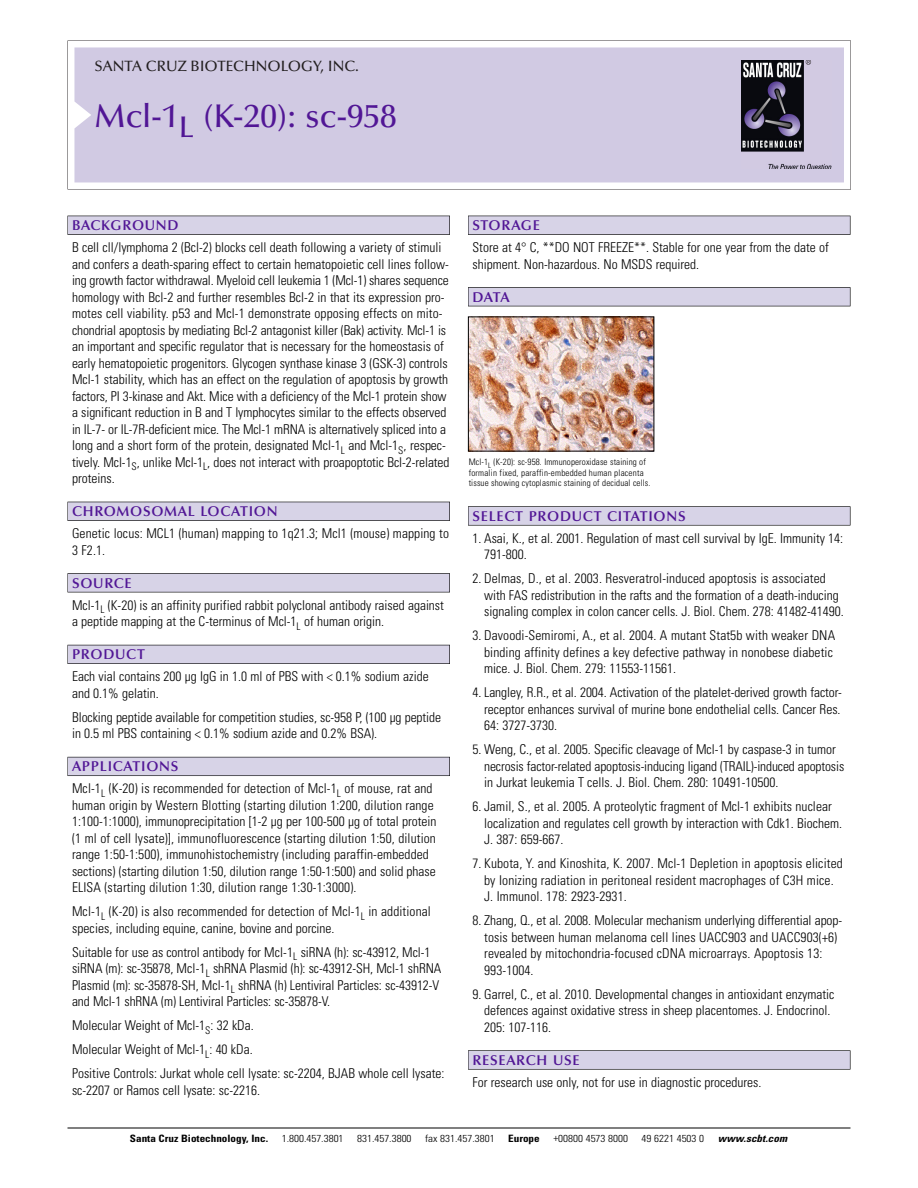
<style>
.page{position:relative;width:918px;height:1188px;background:#fff}
.page>*{position:absolute;margin:0;border:0;box-sizing:border-box;transform-origin:0 0}
.t1{font:500 33px "Optima";color:#511695}
.t2{font:500 15px "Optima";color:#231f20}
.t3{font:600 14.25px "Optima";letter-spacing:.05em;color:#511695}
.t4{font:300 condensed 13.5px/16.5px "Univers";color:#000}
.t5{font:300 condensed 10.2px "Univers";color:#000;scale:1.1 1}
.t6{font:700 condensed 10.2px "Univers";color:#000;scale:1.1 1}
.t7{font:italic 700 condensed 10.2px "Univers";letter-spacing:.005em;color:#000;scale:1.1 1}
.t8{font:300 condensed 9px/10.5px "Univers";letter-spacing:.015em;color:#000}
</style>
<div class="page">
<svg style="left:68px;top:40px;width:783px;height:149px"></svg>
<div style="left:74px;top:47px;width:770px;height:135px;background:#d1cae3"></div>
<img style="left:741px;top:60px;width:90px;height:108px">
<div style="left:68px;top:216px;width:382px;height:19px;background:#525155"></div>
<div style="left:68px;top:216px;width:381px;height:18px;background:#d7d3e7"></div>
<div style="left:68px;top:502px;width:382px;height:19px;background:#515055"></div>
<div style="left:68px;top:502px;width:381px;height:18px;background:#d7d3e7"></div>
<div style="left:68px;top:573px;width:382px;height:19px;background:#545357"></div>
<div style="left:68px;top:574px;width:381px;height:18px;background:#d7d3e7"></div>
<div style="left:68px;top:645px;width:382px;height:19px;background:#54535a"></div>
<div style="left:68px;top:645px;width:381px;height:18px;background:#d7d3e7"></div>
<div style="left:68px;top:757px;width:382px;height:19px;background:#5b5a62"></div>
<div style="left:68px;top:757px;width:381px;height:18px;background:#d7d3e7"></div>
<div style="left:468px;top:216px;width:382px;height:19px;background:#525155"></div>
<div style="left:468px;top:216px;width:382px;height:18px;background:#d7d3e7"></div>
<div style="left:468px;top:287px;width:382px;height:19px;background:#525155"></div>
<div style="left:468px;top:288px;width:382px;height:18px;background:#d7d3e7"></div>
<svg style="left:468px;top:506px;width:382px;height:20px"></svg>
<div style="left:468px;top:507px;width:382px;height:18px;background:#d7d3e7"></div>
<div style="left:468px;top:1050px;width:382px;height:20px;background:#666667"></div>
<div style="left:468px;top:1051px;width:382px;height:18px;background:#d7d3e7"></div>
<hr style="left:68px;top:1128px;width:782px;height:1px;background:#000">
<img style="left:470px;top:318px;width:182px;height:132px">
<p class="t2" style="left:94px;top:61px;width:266px">SANTA CRUZ BIOTECHNOLOGY, INC.</p>
<h1 class="t1" style="left:94px;top:103px;width:304px">Mcl-1<sub>L</sub> (K-20): sc-958</h1>
<p class="t3" style="left:72px;top:219px;width:108px">BACKGROUND</p>
<p class="t4" style="left:72px;top:240px;width:379px">B cell cll/lymphoma 2 (Bcl-2) blocks cell death following a variety of stimuli and confers a death-sparing effect to certain hematopoietic cell lines follow&shy;ing growth factor withdrawal. Myeloid cell leukemia 1 (Mcl-1) shares sequence homology with Bcl-2 and further resembles Bcl-2 in that its expression pro&shy;motes cell viability. p53 and Mcl-1 demonstrate opposing effects on mito&shy;chondrial apoptosis by mediating Bcl-2 antagonist killer (Bak) activity. Mcl-1 is an important and specific regulator that is necessary for the homeostasis of early hematopoietic progenitors. Glycogen synthase kinase 3 (GSK-3) controls Mcl-1 stability, which has an effect on the regulation of apoptosis by growth factors, PI 3-kinase and Akt. Mice with a deficiency of the Mcl-1 protein show a significant reduction in B and T lymphocytes similar to the effects observed in IL-7- or IL-7R-deficient mice. The Mcl-1 mRNA is alternatively spliced into a long and a short form of the protein, designated Mcl-1<sub>L</sub> and Mcl-1<sub>S</sub>, respec&shy;tively. Mcl-1<sub>S</sub>, unlike Mcl-1<sub>L</sub>, does not interact with proapoptotic Bcl-2-related proteins.</p>
<p class="t3" style="left:72px;top:506px;width:207px">CHROMOSOMAL LOCATION</p>
<p class="t4" style="left:72px;top:526px;width:378px">Genetic locus: MCL1 (human) mapping to 1q21.3; Mcl1 (mouse) mapping to<br>3 F2.1.</p>
<p class="t3" style="left:72px;top:577px;width:61px">SOURCE</p>
<p class="t4" style="left:72px;top:598px;width:373px">Mcl-1<sub>L</sub> (K-20) is an affinity purified rabbit polyclonal antibody raised against a peptide mapping at the C-terminus of Mcl-1<sub>L</sub> of human origin.</p>
<p class="t3" style="left:72px;top:649px;width:74px">PRODUCT</p>
<p class="t4" style="left:72px;top:669px;width:358px">Each vial contains 200 µg IgG in 1.0 ml of PBS with &lt; 0.1% sodium azide and 0.1% gelatin.</p>
<p class="t4" style="left:72px;top:710px;width:371px">Blocking peptide available for competition studies, sc-958 P, (100 µg peptide in 0.5 ml PBS containing &lt; 0.1% sodium azide and 0.2% BSA).</p>
<p class="t3" style="left:72px;top:761px;width:108px">APPLICATIONS</p>
<p class="t4" style="left:72px;top:781px;width:366px">Mcl-1<sub>L</sub> (K-20) is recommended for detection of Mcl-1<sub>L</sub> of mouse, rat and human origin by Western Blotting (starting dilution 1:200, dilution range 1:100-1:1000), immunoprecipitation [1-2 µg per 100-500 µg of total protein (1 ml of cell lysate)], immunofluorescence (starting dilution 1:50, dilution range 1:50-1:500), immunohistochemistry (including paraffin-embedded sections) (starting dilution 1:50, dilution range 1:50-1:500) and solid phase ELISA (starting dilution 1:30, dilution range 1:30-1:3000).</p>
<p class="t4" style="left:72px;top:904px;width:360px">Mcl-1<sub>L</sub> (K-20) is also recommended for detection of Mcl-1<sub>L</sub> in additional species, including equine, canine, bovine and porcine.</p>
<p class="t4" style="left:72px;top:945px;width:371px">Suitable for use as control antibody for Mcl-1<sub>L</sub> siRNA (h): sc-43912, Mcl-1 siRNA (m): sc-35878, Mcl-1<sub>L</sub> shRNA Plasmid (h): sc-43912-SH, Mcl-1 shRNA Plasmid (m): sc-35878-SH, Mcl-1<sub>L</sub> shRNA (h) Lentiviral Particles: sc-43912-V and Mcl-1 shRNA (m) Lentiviral Particles: sc-35878-V.</p>
<p class="t4" style="left:72px;top:1015px;width:374px;line-height:24px">Molecular Weight of Mcl-1<sub>S</sub>: 32 kDa.<br>Molecular Weight of Mcl-1<sub>L</sub>: 40 kDa.<br>Positive Controls: Jurkat whole cell lysate: sc-2204, BJAB whole cell lysate:</p>
<p class="t4" style="left:72px;top:1083px;width:190px">sc-2207 or Ramos cell lysate: sc-2216.</p>
<p class="t3" style="left:473px;top:219px;width:69px">STORAGE</p>
<p class="t4" style="left:473px;top:240px;width:358px">Store at 4° C, **DO NOT FREEZE**. Stable for one year from the date of shipment. Non-hazardous. No MSDS required.</p>
<p class="t3" style="left:473px;top:291px;width:39px">DATA</p>
<p class="t8" style="left:469px;top:458px;width:183px">Mcl-1<sub>L</sub> (K-20): sc-958. Immunoperoxidase staining of formalin fixed, paraffin-embedded human placenta tissue showing cytoplasmic staining of decidual cells.</p>
<p class="t3" style="left:473px;top:510px;width:215px">SELECT PRODUCT CITATIONS</p>
<p class="t4" style="left:484px;top:531px;width:361px;text-indent:-12px">1. Asai, K., et al. 2001. Regulation of mast cell survival by IgE. Immunity 14:<br>791-800.</p>
<p class="t4" style="left:484px;top:571px;width:361px;text-indent:-12px">2. Delmas, D., et al. 2003. Resveratrol-induced apoptosis is associated with FAS redistribution in the rafts and the formation of a death-inducing signaling complex in colon cancer cells. J. Biol. Chem. 278: 41482-41490.</p>
<p class="t4" style="left:484px;top:628px;width:352px;text-indent:-12px">3. Davoodi-Semiromi, A., et al. 2004. A mutant Stat5b with weaker DNA binding affinity defines a key defective pathway in nonobese diabetic mice. J. Biol. Chem. 279: 11553-11561.</p>
<p class="t4" style="left:484px;top:685px;width:359px;text-align:justify;text-indent:-12px">4. Langley, R.R., et al. 2004. Activation of the platelet-derived growth factor&shy;receptor enhances survival of murine bone endothelial cells. Cancer Res.<br>64: 3727-3730.</p>
<p class="t4" style="left:484px;top:742px;width:362px;text-indent:-12px">5. Weng, C., et al. 2005. Specific cleavage of Mcl-1 by caspase-3 in tumor necrosis factor-related apoptosis-inducing ligand (TRAIL)-induced apoptosis in Jurkat leukemia T cells. J. Biol. Chem. 280: 10491-10500.</p>
<p class="t4" style="left:484px;top:799px;width:359px;text-indent:-12px">6. Jamil, S., et al. 2005. A proteolytic fragment of Mcl-1 exhibits nuclear localization and regulates cell growth by interaction with Cdk1. Biochem.<br>J. 387: 659-667.</p>
<p class="t4" style="left:484px;top:856px;width:360px;text-indent:-12px">7. Kubota, Y. and Kinoshita, K. 2007. Mcl-1 Depletion in apoptosis elicited by Ionizing radiation in peritoneal resident macrophages of C3H mice.<br>J. Immunol. 178: 2923-2931.</p>
<p class="t4" style="left:484px;top:913px;width:360px;text-indent:-12px">8. Zhang, Q., et al. 2008. Molecular mechanism underlying differential apop&shy;tosis between human melanoma cell lines UACC903 and UACC903(+6) revealed by mitochondria-focused cDNA microarrays. Apoptosis 13:<br>993-1004.</p>
<p class="t4" style="left:484px;top:987px;width:352px;text-indent:-12px">9. Garrel, C., et al. 2010. Developmental changes in antioxidant enzymatic defences against oxidative stress in sheep placentomes. J. Endocrinol.<br>205: 107-116.</p>
<p class="t3" style="left:473px;top:1054px;width:109px">RESEARCH USE</p>
<p class="t4" style="left:473px;top:1075px;width:290px">For research use only, not for use in diagnostic procedures.</p>
<p class="t6" style="left:130px;top:1135px;width:127px">Santa Cruz Biotechnology, Inc.</p>
<p class="t5" style="left:282px;top:1135px;width:58px">1.800.457.3801</p>
<p class="t5" style="left:357px;top:1135px;width:51px">831.457.3800</p>
<p class="t5" style="left:425px;top:1135px;width:65px">fax 831.457.3801</p>
<p class="t6" style="left:508px;top:1135px;width:30px">Europe</p>
<p class="t5" style="left:553px;top:1135px;width:69px">+00800 4573 8000</p>
<p class="t5" style="left:642px;top:1135px;width:58px">49 6221 4503 0</p>
<p class="t7" style="left:718px;top:1135px;width:64px">www.scbt.com</p>
</div>
